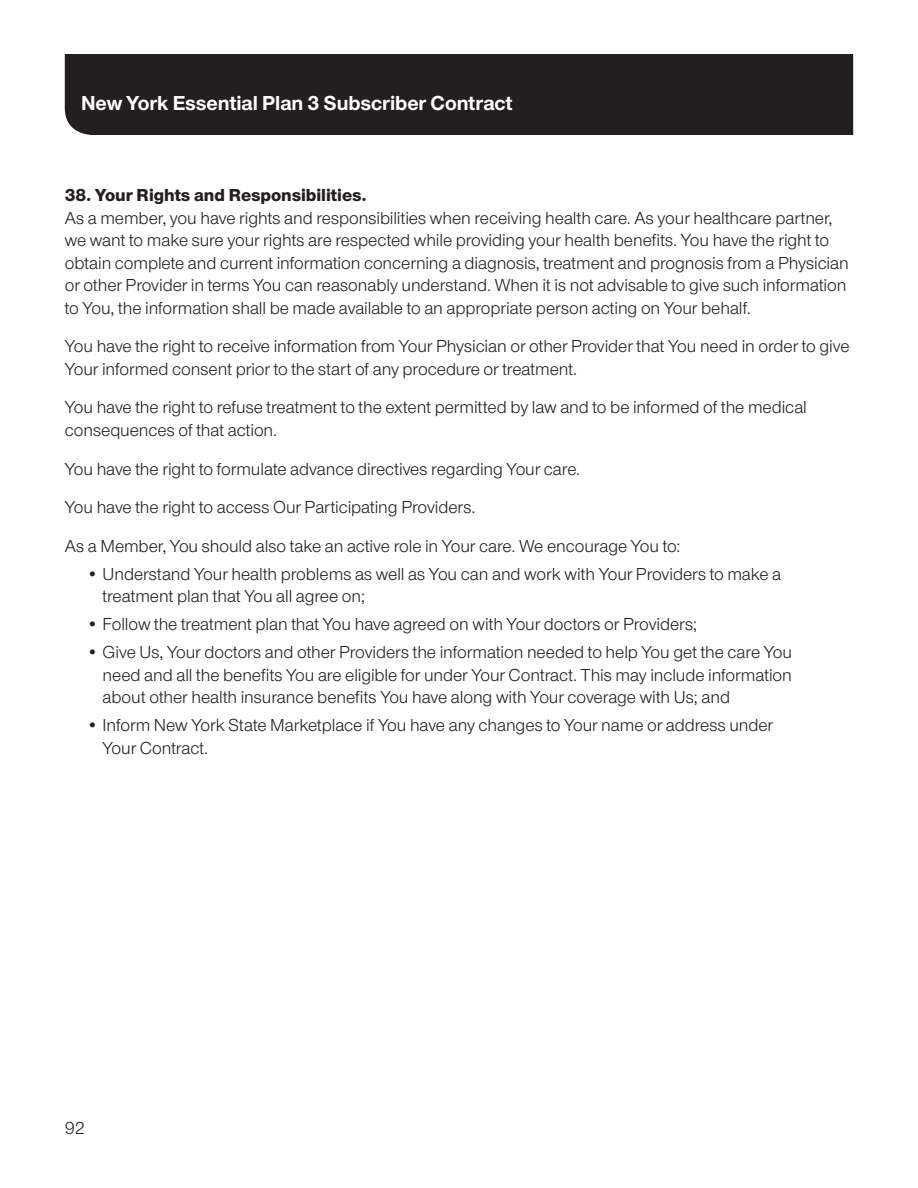
<style>
.page{position:relative;width:918px;height:1188px;background:#fff}
.page>*{position:absolute;margin:0;border:0;box-sizing:border-box;transform-origin:0 0}
.t1{font:700 21px "UHC Sans";color:#fff}
.Body___12_15{font:18px/22.5px "UHC Sans";letter-spacing:-.005em;color:#231f20}
.Body___bullets_12_15{font:18px/22.5px "UHC Sans";letter-spacing:-.005em;color:#231f20}
.Body_BEFORE_bullet{font:18px "UHC Sans";letter-spacing:-.005em;color:#231f20}
.SUB_Subhead___12_15{font:800 18px "UHC Sans";color:#231f20}
</style>
<div class="page">
<div style="left:65px;top:54px;width:788px;height:81px;background:#231f20"></div>
<p class="t1" style="left:81px;top:88px;width:433px">New York Essential Plan 3 Subscriber Contract</p>
<p class="SUB_Subhead___12_15" style="left:65px;top:182px;width:303px">38. Your Rights and Responsibilities.</p>
<p class="Body___12_15" style="left:65px;top:206px;width:785px">As a member, you have rights and responsibilities when receiving health care. As your healthcare partner, we want to make sure your rights are respected while providing your health benefits. You have the right to obtain complete and current information concerning a diagnosis, treatment and prognosis from a Physician or other Provider in terms You can reasonably understand. When it is not advisable to give such information to You, the information shall be made available to an appropriate person acting on Your behalf.</p>
<p class="Body___12_15" style="left:65px;top:334px;width:786px">You have the right to receive information from Your Physician or other Provider that You need in order to give<br>Your informed consent prior to the start of any procedure or treatment.</p>
<p class="Body___12_15" style="left:65px;top:396px;width:744px">You have the right to refuse treatment to the extent permitted by law and to be informed of the medical consequences of that action.</p>
<p class="Body___12_15" style="left:65px;top:457px;width:517px">You have the right to formulate advance directives regarding Your care.</p>
<p class="Body___12_15" style="left:65px;top:495px;width:412px">You have the right to access Our Participating Providers.</p>
<p class="Body_BEFORE_bullet" style="left:65px;top:534px;width:617px">As a Member, You should also take an active role in Your care. We encourage You to:</p>
<p class="Body___bullets_12_15" style="left:103px;top:562px;width:680px;text-indent:-16px">• Understand Your health problems as well as You can and work with Your Providers to make a treatment plan that You all agree on;</p>
<p class="Body___bullets_12_15" style="left:86px;top:612px;width:612px">• Follow the treatment plan that You have agreed on with Your doctors or Providers;</p>
<p class="Body___bullets_12_15" style="left:103px;top:640px;width:691px;text-align:justify;text-indent:-16px">• Give Us, Your doctors and other Providers the information needed to help You get the care You need and all the benefits You are eligible for under Your Contract. This may include information about other health insurance benefits You have along with Your coverage with Us; and</p>
<p class="Body___bullets_12_15" style="left:103px;top:713px;width:672px;text-indent:-16px">• Inform New York State Marketplace if You have any changes to Your name or address under<br>Your Contract.</p>
<p class="Body___12_15" style="left:65px;top:1116px;width:22px">92</p>
</div>
